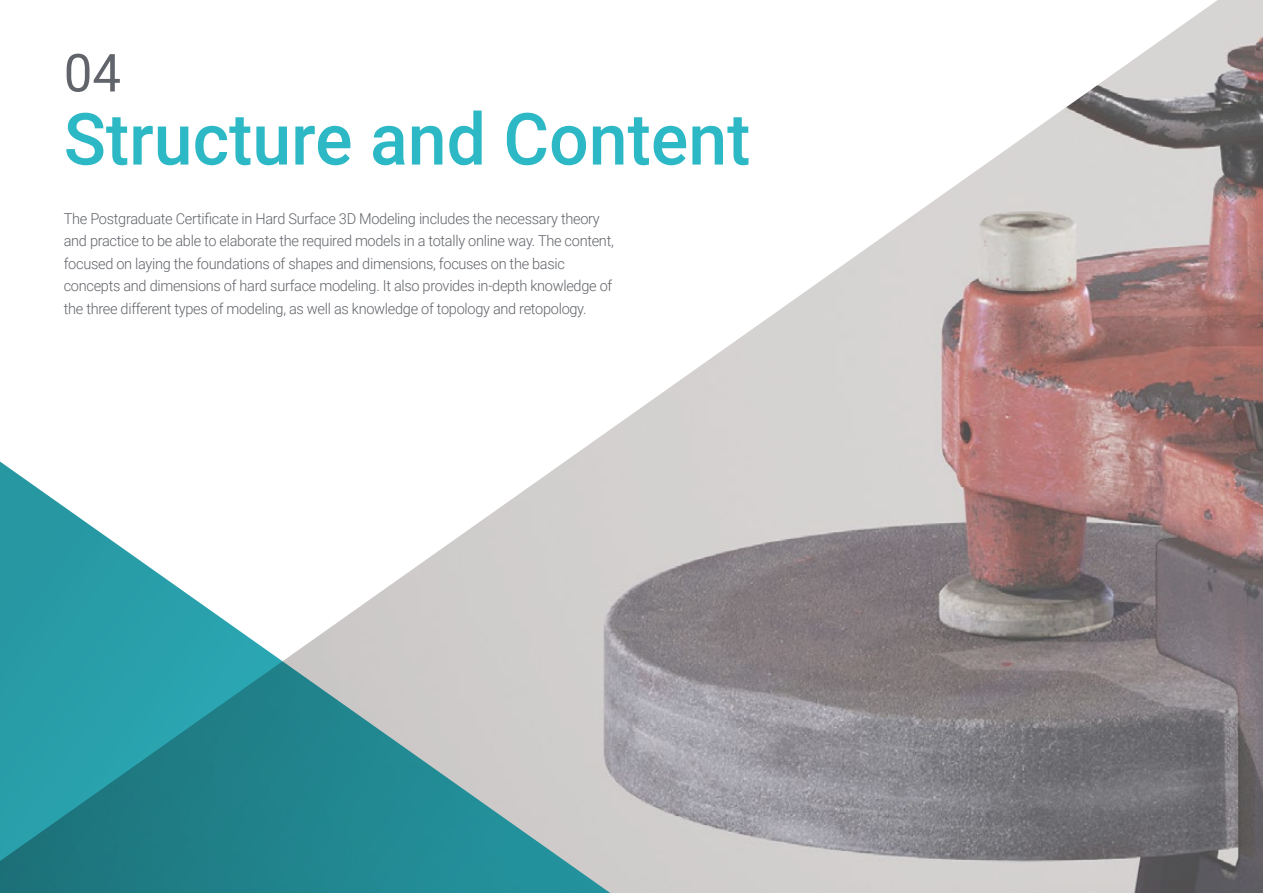
<style>
.page{position:relative;width:1263px;height:893px;background:#fff}
.page>*{position:absolute;margin:0;border:0;box-sizing:border-box;transform-origin:0 0}
.t1{font:500 72px "Roboto";color:#2db8c5}
.t2{font:52.5px "Roboto";color:#61646a}
.t3{font:300 15px/22.5px "Roboto";letter-spacing:-.02em;color:#61646a}
</style>
<div class="page">
<img style="left:587px;top:0;width:676px;height:893px">
<svg style="left:0;top:446px;width:640px;height:447px"></svg>
<h2 class="t2" style="left:64px;top:36px;width:59px">04</h2>
<h1 class="t1" style="left:64px;top:89px;width:688px">Structure and Content</h1>
<p class="t3" style="left:64px;top:207px;width:551px">The Postgraduate Certificate in Hard Surface 3D Modeling includes the necessary theory and practice to be able to elaborate the required models in a totally online way. The content, focused on laying the foundations of shapes and dimensions, focuses on the basic concepts and dimensions of hard surface modeling. It also provides in-depth knowledge of the three different types of modeling, as well as knowledge of topology and retopology.</p>
</div>
